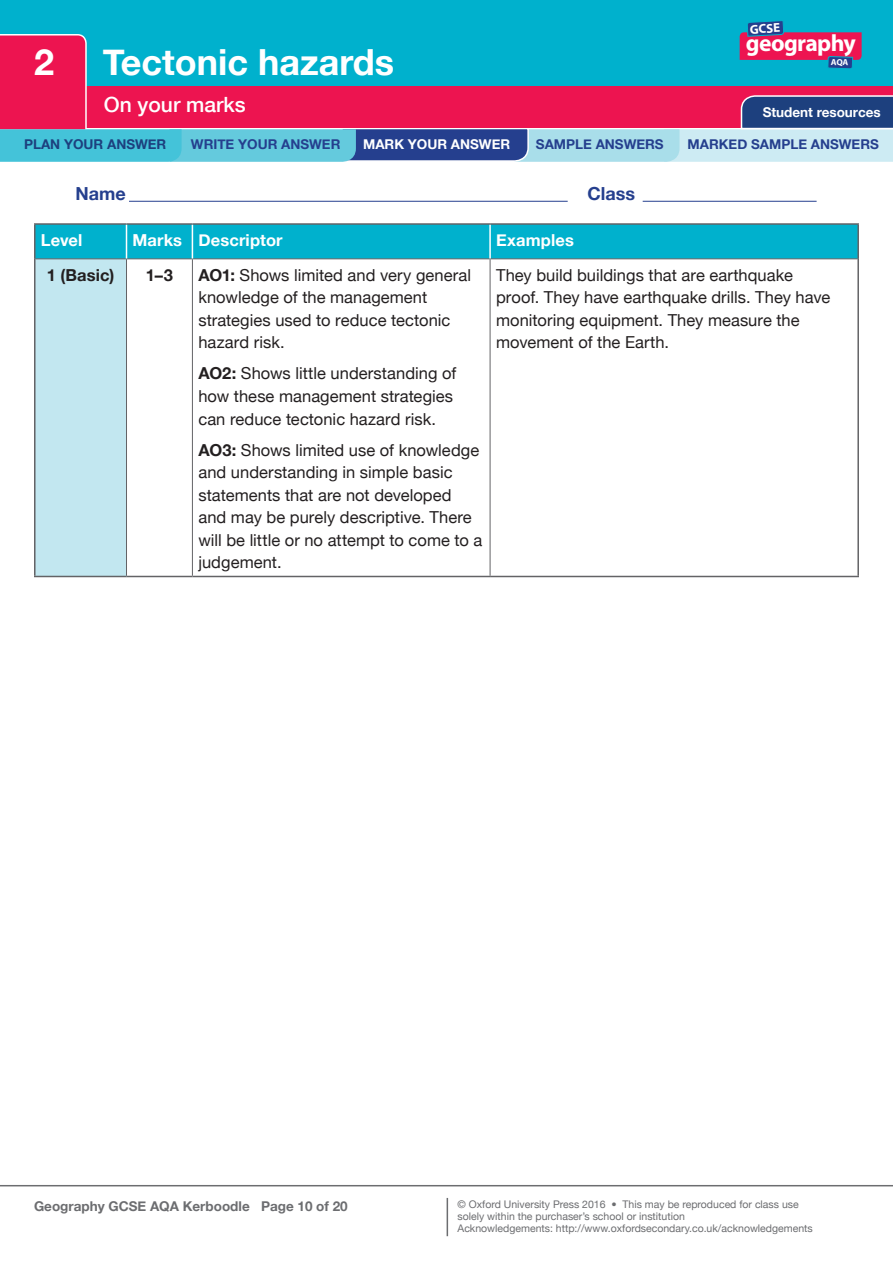
<style>
.page{position:relative;width:893px;height:1263px;background:#fff}
.page>*{position:absolute;margin:0;border:0;box-sizing:border-box;transform-origin:0 0}
.t1{font:700 36px "Helvetica Neue";color:#fff}
.t2{font:700 23.55px "Myriad Pro";letter-spacing:-.025em;color:#fff}
.t3{font:500 21px "Helvetica Neue";color:#fff}
.t4{font:700 18px "Helvetica Neue";color:#253f8e}
.t5{font:16.5px/22.5px "Helvetica Neue";color:#231f20}
.t6{font:700 16.5px "Helvetica Neue";letter-spacing:.01em;color:#fff}
.t7{font:700 16.5px "Helvetica Neue";letter-spacing:.01em;color:#231f20}
.t8{font:700 13.5px "Helvetica Neue";color:#253f8e}
.t9{font:700 13.5px "Helvetica Neue";color:#6c6d70}
.t10{font:700 13.5px "Helvetica Neue";color:#fff}
.t11{font:700 13.5px "Helvetica Neue";color:#1d407e}
.t12{font:700 12.9px "Myriad Pro";color:#fff}
.t13{font:10.5px/12px "Helvetica Neue";color:#6c6d70}
.s1{font-weight:700}
</style>
<div class="page">
<hr style="left:0;top:1185px;width:893px;height:1px;background:#6c6d70">
<hr style="left:447px;top:1198px;width:1px;height:38px;background:#6c6d70">
<div style="left:0;top:0;width:893px;height:127px;background:#00b1cd"></div>
<hr style="left:129px;top:201px;width:439px;height:1px;background:#253f8e">
<hr style="left:643px;top:201px;width:174px;height:1px;background:#253f8e">
<div style="left:36px;top:225px;width:821px;height:33px;background:#00b1cd"></div>
<div style="left:35px;top:259px;width:91px;height:317px;background:#c2e7f0"></div>
<hr style="left:34px;top:223px;width:92px;height:2px;background:#636366">
<hr style="left:34px;top:225px;width:2px;height:34px;background:#636366">
<hr style="left:126px;top:223px;width:66px;height:2px;background:#636366">
<hr style="left:192px;top:223px;width:298px;height:2px;background:#636366">
<hr style="left:490px;top:223px;width:369px;height:2px;background:#636366">
<hr style="left:857px;top:225px;width:2px;height:34px;background:#636366">
<hr style="left:34px;top:259px;width:2px;height:317px;background:#636366">
<hr style="left:857px;top:259px;width:2px;height:317px;background:#636366">
<hr style="left:34px;top:576px;width:92px;height:1px;background:#636366">
<hr style="left:126px;top:576px;width:66px;height:1px;background:#636366">
<hr style="left:192px;top:576px;width:298px;height:1px;background:#636366">
<hr style="left:490px;top:576px;width:369px;height:1px;background:#636366">
<hr style="left:36px;top:258px;width:90px;height:1px;background:#636366">
<hr style="left:126px;top:258px;width:66px;height:1px;background:#636366">
<hr style="left:126px;top:259px;width:1px;height:317px;background:#636366">
<hr style="left:192px;top:258px;width:298px;height:1px;background:#636366">
<hr style="left:192px;top:259px;width:1px;height:317px;background:#636366">
<hr style="left:490px;top:258px;width:367px;height:1px;background:#636366">
<hr style="left:490px;top:259px;width:1px;height:317px;background:#636366">
<hr style="left:126px;top:225px;width:1px;height:33px;background:#fff">
<hr style="left:192px;top:225px;width:1px;height:33px;background:#fff">
<hr style="left:489px;top:225px;width:2px;height:33px;background:#fff">
<svg style="left:0;top:21px;width:893px;height:141px"></svg>
<h1 class="t1" style="left:34px;top:40px;width:22px">2</h1>
<h1 class="t1" style="left:103px;top:40px;width:293px">Tectonic hazards</h1>
<p class="t3" style="left:104px;top:92px;width:144px">On your marks</p>
<p class="t12" style="left:749px;top:21px;width:32px;rotate:-3deg">GCSE</p>
<h2 class="t2" style="left:746px;top:28px;width:112px">geography</h2>
<p class="t10" style="left:763px;top:104px;width:120px">Student resources</p>
<p class="t11" style="left:24px;top:136px;width:144px">PLAN YOUR ANSWER</p>
<p class="t8" style="left:191px;top:136px;width:151px">WRITE YOUR ANSWER</p>
<p class="t10" style="left:363px;top:136px;width:149px">MARK YOUR ANSWER</p>
<p class="t8" style="left:536px;top:136px;width:129px">SAMPLE ANSWERS</p>
<p class="t8" style="left:688px;top:136px;width:193px">MARKED SAMPLE ANSWERS</p>
<p class="t4" style="left:75px;top:183px;width:52px">Name</p>
<p class="t4" style="left:587px;top:183px;width:49px">Class</p>
<p class="t6" style="left:41px;top:230px;width:43px">Level</p>
<p class="t6" style="left:132px;top:230px;width:152px">Marks Descriptor</p>
<p class="t6" style="left:496px;top:230px;width:79px">Examples</p>
<p class="t7" style="left:47px;top:265px;width:69px">1 (Basic)</p>
<p class="t7" style="left:146px;top:265px;width:29px">1–3</p>
<p class="t5" style="left:198px;top:264px;width:274px"><span class="s1">AO1:</span> Shows limited and very general knowledge of the management strategies used to reduce tectonic hazard risk.</p>
<p class="t5" style="left:198px;top:362px;width:259px"><span class="s1">AO2:</span> Shows little understanding of how these management strategies can reduce tectonic hazard risk.</p>
<p class="t5" style="left:198px;top:438px;width:286px"><span class="s1">AO3:</span> Shows limited use of knowledge and understanding in simple basic statements that are not developed and may be purely descriptive. There will be little or no attempt to come to a judgement.</p>
<p class="t5" style="left:496px;top:263px;width:336px">They build buildings that are earthquake proof. They have earthquake drills. They have monitoring equipment. They measure the movement of the Earth.</p>
<p class="t9" style="left:34px;top:1198px;width:315px">Geography GCSE AQA Kerboodle Page 10 of 20</p>
<p class="t13" style="left:458px;top:1198px;width:357px">© Oxford University Press 2016 • This may be reproduced for class use solely within the purchaser’s school or institution<br>Acknowledgements: http://www.oxfordsecondary.co.uk/acknowledgements</p>
</div>
